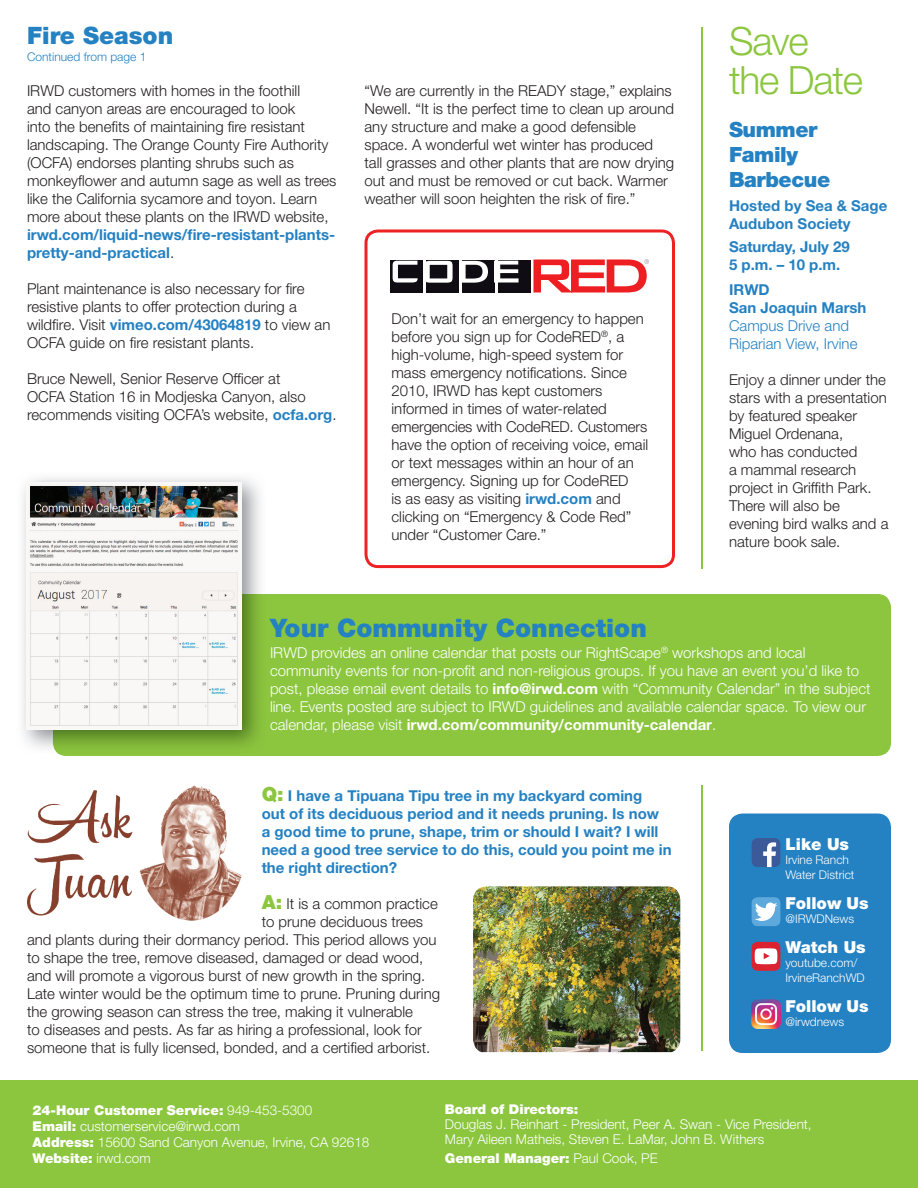
<style>
.page{position:relative;width:918px;height:1188px;background:#fff}
.page>*{position:absolute;margin:0;border:0;box-sizing:border-box;transform-origin:0 0}
.t1{font:300 39px/39px "Helvetica Neue LT Std";letter-spacing:-.03em;color:#8bc63e}
.t2{font:900 25.5px "Helvetica Neue LT Std";color:#2481c2}
.t3{font:900 24px "Helvetica Neue LT Std";color:#2481c2}
.t4{font:900 21px/25.2px "Helvetica Neue LT Std";letter-spacing:-.02em;color:#2481c2}
.t5{font:900 16.5px "Helvetica Neue LT Std";color:#fff}
.t6{font:300 15px/18px "Helvetica Neue LT Std";color:#231f20}
.t7{font:300 15px/18px "Helvetica Neue LT Std";color:#fff}
.t8{font:700 15px/18px "Helvetica Neue LT Std";color:#2481c2}
.t9{font:300 15px/18px "Helvetica Neue LT Std";color:#2481c2}
.t10{font:300 13.5px/16.2px "Helvetica Neue LT Std";color:#fff}
.t11{font:900 13.5px "Helvetica Neue LT Std";color:#fff}
.t12{font:300 12px/14.4px "Helvetica Neue LT Std";color:#fff}
.t13{font:300 12px "Helvetica Neue LT Std";color:#2481c2}
.s1{font-weight:300;color:#231f20}
.s2{font-weight:700;color:#2481c2}
.s3{font-weight:700}
.s4{font-weight:900;font-size:19.5px;color:#8bc63e}
.s5{font-weight:900}
.s6{font-weight:300}
</style>
<div class="page">
<div style="left:729px;top:814px;width:162px;height:239px;background:#2481c2;border-radius:14px"></div>
<svg style="left:751px;top:942px;width:30px;height:29px"></svg>
<img style="left:751px;top:999px;width:30px;height:30px">
<svg style="left:751px;top:897px;width:30px;height:29px"></svg>
<svg style="left:751px;top:838px;width:30px;height:29px"></svg>
<div style="left:0;top:1080px;width:918px;height:108px;background:#8bc63e"></div>
<hr style="left:701px;top:27px;width:2px;height:541px;background:#8bc63e">
<hr style="left:701px;top:786px;width:2px;height:265px;background:#8bc63e">
<img style="left:27px;top:786px;width:214px;height:134px">
<img style="left:473px;top:886px;width:207px;height:166px">
<div style="left:53px;top:594px;width:838px;height:162px;background:#8bc63e;border-radius:14px"></div>
<div style="left:365px;top:230px;width:310px;height:338px;border:3px solid #ee2123;border-radius:12px"></div>
<img style="left:53px;top:594px;width:210px;height:160px">
<img style="left:241px;top:594px;width:1px;height:136px">
<img style="left:27px;top:482px;width:214px;height:248px">
<div style="left:426px;top:260px;width:33px;height:32px;background:#0f0d13"></div>
<svg style="left:533px;top:259px;width:116px;height:33px"></svg>
<div style="left:390px;top:260px;width:33px;height:32px;background:#0f0d13"></div>
<div style="left:462px;top:260px;width:33px;height:32px;background:#0f0d13"></div>
<div style="left:498px;top:260px;width:33px;height:32px;background:#0f0d13"></div>
<svg style="left:462px;top:261px;width:26px;height:22px"></svg>
<svg style="left:494px;top:261px;width:25px;height:22px"></svg>
<svg style="left:426px;top:261px;width:27px;height:22px"></svg>
<svg style="left:393px;top:261px;width:25px;height:22px"></svg>
<h3 class="t3" style="left:27px;top:21px;width:148px">Fire Season</h3>
<p class="t13" style="left:27px;top:49px;width:121px">Continued from page 1</p>
<p class="t6" style="left:27px;top:81px;width:311px">IRWD customers with homes in the foothill<br>and canyon areas are encouraged to look<br>into the benefits of maintaining fire resistant landscaping. The Orange County Fire Authority (OCFA) endorses planting shrubs such as monkeyflower and autumn sage as well as trees like the California sycamore and toyon. Learn more about these plants on the IRWD website,</p>
<p class="t8" style="left:27px;top:225px;width:310px">irwd.com/liquid-news/fire-resistant-plants&shy;pretty-and-practical<span class="s1">.</span></p>
<p class="t6" style="left:27px;top:279px;width:305px">Plant maintenance is also necessary for fire resistive plants to offer protection during a wildfire. Visit <span class="s2">vimeo.com/43064819</span> to view an OCFA guide on fire resistant plants.</p>
<p class="t6" style="left:27px;top:369px;width:311px">Bruce Newell, Senior Reserve Officer at<br>OCFA Station 16 in Modjeska Canyon, also recommends visiting OCFA’s website, <span class="s2">ocfa.org</span>.</p>
<p class="t6" style="left:364px;top:81px;width:311px">“We are currently in the READY stage,” explains Newell. “It is the perfect time to clean up around any structure and make a good defensible space. A wonderful wet winter has produced tall grasses and other plants that are now drying out and must be removed or cut back. Warmer weather will soon heighten the risk of fire.”</p>
<p class="t6" style="left:392px;top:309px;width:258px">Don’t wait for an emergency to happen before you sign up for CodeRED<sup>®</sup>, a high-volume, high-speed system for mass emergency notifications. Since 2010, IRWD has kept customers informed in times of water-related emergencies with CodeRED. Customers have the option of receiving voice, email or text messages within an hour of an emergency. Signing up for CodeRED<br>is as easy as visiting <span class="s2">irwd.com</span> and clicking on “Emergency &amp; Code Red” under “Customer Care.”</p>
<h1 class="t1" style="left:729px;top:21px;width:136px">Save the Date</h1>
<h3 class="t4" style="left:729px;top:117px;width:103px">Summer<br>Family<br>Barbecue</h3>
<p class="t8" style="left:729px;top:196px;width:160px">Hosted by Sea &amp; Sage<br>Audubon Society</p>
<p class="t8" style="left:729px;top:238px;width:122px">Saturday, July 29<br>5 p.m. – 10 p.m.</p>
<p class="t8" style="left:729px;top:280px;width:139px">IRWD<br>San Joaquin Marsh</p>
<p class="t9" style="left:729px;top:316px;width:130px">Campus Drive and<br>Riparian View, Irvine</p>
<p class="t6" style="left:729px;top:370px;width:161px">Enjoy a dinner under the stars with a presentation by featured speaker<br>Miguel Ordenana,<br>who has conducted<br>a mammal research project in Griffith Park.<br>There will also be evening bird walks and a nature book sale.</p>
<h2 class="t2" style="left:270px;top:613px;width:378px">Your Community Connection</h2>
<p class="t7" style="left:270px;top:643px;width:602px">IRWD provides an online calendar that posts our RightScape<sup>®</sup> workshops and local community events for non-profit and non-religious groups. If you have an event you’d like to post, please email event details to <span class="s3">info@irwd.com</span> with “Community Calendar” in the subject line. Events posted are subject to IRWD guidelines and available calendar space. To view our calendar, please visit <span class="s3">irwd.com/community/community-calendar</span>.</p>
<p class="t8" style="left:262px;top:786px;width:411px"><span class="s4">Q:</span> I have a Tipuana Tipu tree in my backyard coming<br>out of its deciduous period and it needs pruning. Is now<br>a good time to prune, shape, trim or should I wait? I will need a good tree service to do this, could you point me in the right direction?</p>
<p class="t6" style="left:262px;top:894px;width:178px"><span class="s4">A:</span> It is a common practice</p>
<p class="t6" style="left:262px;top:912px;width:163px">to prune deciduous trees</p>
<p class="t6" style="left:27px;top:930px;width:411px">and plants during their dormancy period. This period allows you</p>
<p class="t6" style="left:27px;top:948px;width:398px">to shape the tree, remove diseased, damaged or dead wood,</p>
<p class="t6" style="left:27px;top:966px;width:400px">and will promote a vigorous burst of new growth in the spring.</p>
<p class="t6" style="left:27px;top:984px;width:415px">Late winter would be the optimum time to prune. Pruning during</p>
<p class="t6" style="left:27px;top:1002px;width:387px">the growing season can stress the tree, making it vulnerable</p>
<p class="t6" style="left:27px;top:1020px;width:396px">to diseases and pests. As far as hiring a professional, look for</p>
<p class="t6" style="left:27px;top:1038px;width:405px">someone that is fully licensed, bonded, and a certified arborist.</p>
<p class="t5" style="left:785px;top:834px;width:65px">Like Us</p>
<p class="t12" style="left:785px;top:852px;width:71px">Irvine Ranch<br>Water District</p>
<p class="t5" style="left:785px;top:893px;width:85px">Follow Us</p>
<p class="t12" style="left:785px;top:911px;width:70px">@IRWDNews</p>
<p class="t5" style="left:785px;top:937px;width:82px">Watch Us</p>
<p class="t12" style="left:785px;top:956px;width:81px">youtube.com/<br>IrvineRanchWD</p>
<p class="t5" style="left:785px;top:996px;width:85px">Follow Us</p>
<p class="t12" style="left:785px;top:1014px;width:60px">@irwdnews</p>
<p class="t10" style="left:33px;top:1101px;width:338px"><span class="s5">24-Hour Customer Service:</span> 949-453-5300<br><span class="s5">Email:</span> customerservice@irwd.com<br><span class="s5">Address:</span> 15600 Sand Canyon Avenue, Irvine, CA 92618<br><span class="s5">Website:</span> irwd.com</p>
<p class="t11" style="left:445px;top:1102px;width:135px">Board of Directors:</p>
<p class="t10" style="left:445px;top:1117px;width:368px;line-height:15px">Douglas J. Reinhart - President, Peer A. Swan - Vice President,<br>Mary Aileen Matheis, Steven E. LaMar, John B. Withers</p>
<p class="t11" style="left:445px;top:1150px;width:214px">General Manager: <span class="s6">Paul Cook, PE</span></p>
</div>
